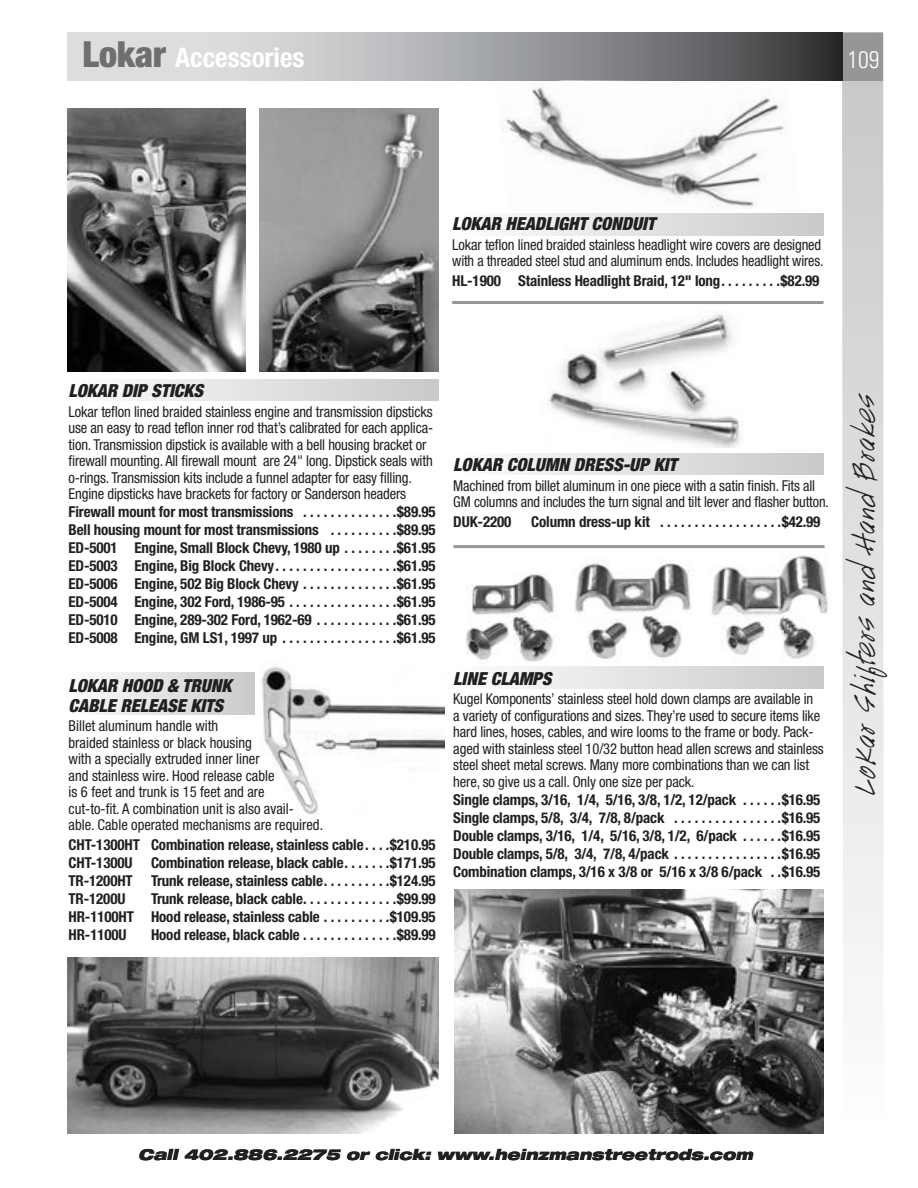
<style>
.page{position:relative;width:918px;height:1188px;background:#fff}
.page>*{position:absolute;margin:0;border:0;box-sizing:border-box;transform-origin:0 0}
.t1{font:30px "Handwriting";color:#231f20}
.t2{font:700 condensed 27px "Helvetica Neue";color:#fff}
.t3{font:300 condensed 24px "Univers";color:#fff}
.t4{font:italic 900 condensed 18px/19.5px "Helvetica Neue";color:#231f20}
.t5{font:700 condensed 15px/18px "Helvetica Neue";letter-spacing:-.01em;color:#231f20;text-align:justify}
.t6{font:condensed 15px/16.5px "Helvetica Neue";letter-spacing:-.01em;color:#231f20}
.t7{font:condensed 15px/16.5px "Helvetica Neue";letter-spacing:-.01em;color:#231f20;scale:.96 1}
.t8{font:italic 900 expanded 15px "Helvetica Neue";color:#231f20}
.s1{font-weight:900;font-size:36px;color:#6d6f71}
</style>
<div class="page">
<div style="left:842px;top:33px;width:41px;height:48px;background:#949698"></div>
<svg style="left:68px;top:33px;width:774px;height:48px;background:#a1a2a4"></svg>
<svg style="left:842px;top:81px;width:41px;height:892px;background:#dedfe0"></svg>
<div style="left:452px;top:453px;width:372px;height:22px;background:linear-gradient(to right,#fdfefe,#c8c9cb)"></div>
<div style="left:68px;top:379px;width:371px;height:22px;background:linear-gradient(to right,#fdfefe,#c8c9cb)"></div>
<div style="left:452px;top:667px;width:372px;height:21px;background:linear-gradient(to right,#fdfefe,#c8c9cb)"></div>
<div style="left:452px;top:213px;width:372px;height:22px;background:linear-gradient(to right,#fdfefe,#c8c9cb)"></div>
<div style="left:68px;top:673px;width:187px;height:42px;background:linear-gradient(to right,#fdfdfe,#c8c9cb)"></div>
<img style="left:68px;top:108px;width:178px;height:264px">
<img style="left:260px;top:108px;width:179px;height:264px">
<img style="left:506px;top:87px;width:279px;height:122px">
<img style="left:261px;top:667px;width:184px;height:149px">
<img style="left:548px;top:311px;width:193px;height:136px">
<img style="left:465px;top:574px;width:96px;height:88px">
<img style="left:575px;top:560px;width:119px;height:99px">
<img style="left:709px;top:555px;width:119px;height:104px">
<hr style="left:453px;top:545px;width:372px;height:3px;background:#949698">
<hr style="left:452px;top:301px;width:372px;height:3px;background:#949698">
<img style="left:455px;top:890px;width:369px;height:244px">
<img style="left:68px;top:958px;width:371px;height:176px">
<h2 class="t2" style="left:82px;top:41px;width:224px"><span class="s1">Lokar</span> Accessories</h2>
<h3 class="t3" style="left:847px;top:45px;width:33px">109</h3>
<p class="t4" style="left:452px;top:214px;width:205px">LOKAR HEADLIGHT CONDUIT</p>
<p class="t6" style="left:452px;top:236px;width:373px">Lokar teflon lined braided stainless headlight wire covers are designed with a threaded steel stud and aluminum ends. Includes headlight wires.</p>
<p class="t5" style="left:452px;top:271px;width:369px">HL-1900 Stainless Headlight Braid, 12" long . . . . . . . . $82.99</p>
<p class="t4" style="left:69px;top:381px;width:136px">LOKAR DIP STICKS</p>
<p class="t6" style="left:69px;top:403px;width:366px">Lokar teflon lined braided stainless engine and transmission dipsticks use an easy to read teflon inner rod that’s calibrated for each applica&shy;tion. Transmission dipstick is available with a bell housing bracket or firewall mounting. All firewall mount are 24" long. Dipstick seals with o-rings. Transmission kits include a funnel adapter for easy filling.<br>Engine dipsticks have brackets for factory or Sanderson headers</p>
<p class="t5" style="left:69px;top:503px;width:369px">Firewall mount for most transmissions . . . . . . . . . . . . . $89.95<br>Bell housing mount for most transmissions . . . . . . . . . $89.95<br>ED-5001 Engine, Small Block Chevy, 1980 up . . . . . . . $61.95<br>ED-5003 Engine, Big Block Chevy . . . . . . . . . . . . . . . . . $61.95<br>ED-5006 Engine, 502 Big Block Chevy . . . . . . . . . . . . . $61.95<br>ED-5004 Engine, 302 Ford, 1986-95 . . . . . . . . . . . . . . . $61.95<br>ED-5010 Engine, 289-302 Ford, 1962-69 . . . . . . . . . . . $61.95<br>ED-5008 Engine, GM LS1, 1997 up . . . . . . . . . . . . . . . . $61.95</p>
<p class="t4" style="left:69px;top:676px;width:165px">LOKAR HOOD &amp; TRUNK<br>CABLE RELEASE KITS</p>
<p class="t6" style="left:69px;top:717px;width:256px">Billet aluminum handle with<br>braided stainless or black housing<br>with a specially extruded inner liner<br>and stainless wire. Hood release cable<br>is 6 feet and trunk is 15 feet and are<br>cut-to-fit. A combination unit is also avail&shy;able. Cable operated mechanisms are required.</p>
<p class="t5" style="left:69px;top:835px;width:369px">CHT-1300HT Combination release, stainless cable . . . $210.95<br>CHT-1300U Combination release, black cable . . . . . . $171.95<br>TR-1200HT Trunk release, stainless cable . . . . . . . . . $124.95<br>TR-1200U</p>
<p class="t5" style="left:69px;top:889px;width:369px;text-indent:82px">Trunk release, black cable . . . . . . . . . . . . . $99.99<br>HR-1100HT Hood release, stainless cable . . . . . . . . . $109.95<br>HR-1100U</p>
<p class="t5" style="left:151px;top:925px;width:286px">Hood release, black cable . . . . . . . . . . . . . $89.99</p>
<p class="t4" style="left:453px;top:455px;width:225px">LOKAR COLUMN DRESS-UP KIT</p>
<p class="t7" style="left:453px;top:477px;width:393px">Machined from billet aluminum in one piece with a satin finish. Fits all<br>GM columns and includes the turn signal and tilt lever and flasher button.</p>
<p class="t5" style="left:453px;top:512px;width:60px">DUK-2200</p>
<p class="t5" style="left:531px;top:512px;width:291px">Column dress-up kit . . . . . . . . . . . . . . . . . $42.99</p>
<p class="t4" style="left:453px;top:668px;width:100px">LINE CLAMPS</p>
<p class="t6" style="left:453px;top:690px;width:372px">Kugel Komponents’ stainless steel hold down clamps are available in<br>a variety of configurations and sizes. They’re used to secure items like hard lines, hoses, cables, and wire looms to the frame or body. Pack&shy;aged with stainless steel 10/32 button head allen screws and stainless steel sheet metal screws. Many more combinations than we can list here, so give us a call. Only one size per pack.</p>
<p class="t5" style="left:453px;top:790px;width:369px">Single clamps, 3/16, 1/4, 5/16, 3/8, 1/2, 12/pack . . . . . $16.95<br>Single clamps, 5/8, 3/4, 7/8, 8/pack . . . . . . . . . . . . . . . $16.95<br>Double clamps, 3/16, 1/4, 5/16, 3/8, 1/2, 6/pack . . . . . $16.95<br>Double clamps, 5/8, 3/4, 7/8, 4/pack . . . . . . . . . . . . . . . $16.95<br>Combination clamps, 3/16 x 3/8 or 5/16 x 3/8 6/pack . $16.95</p>
<h1 class="t1" style="left:847px;top:795px;width:404px;rotate:-90deg">LoKar Shifters and Hand Brakes</h1>
<p class="t8" style="left:138px;top:1145px;width:616px">Call 402.886.2275 or click: www.heinzmanstreetrods.com</p>
</div>
